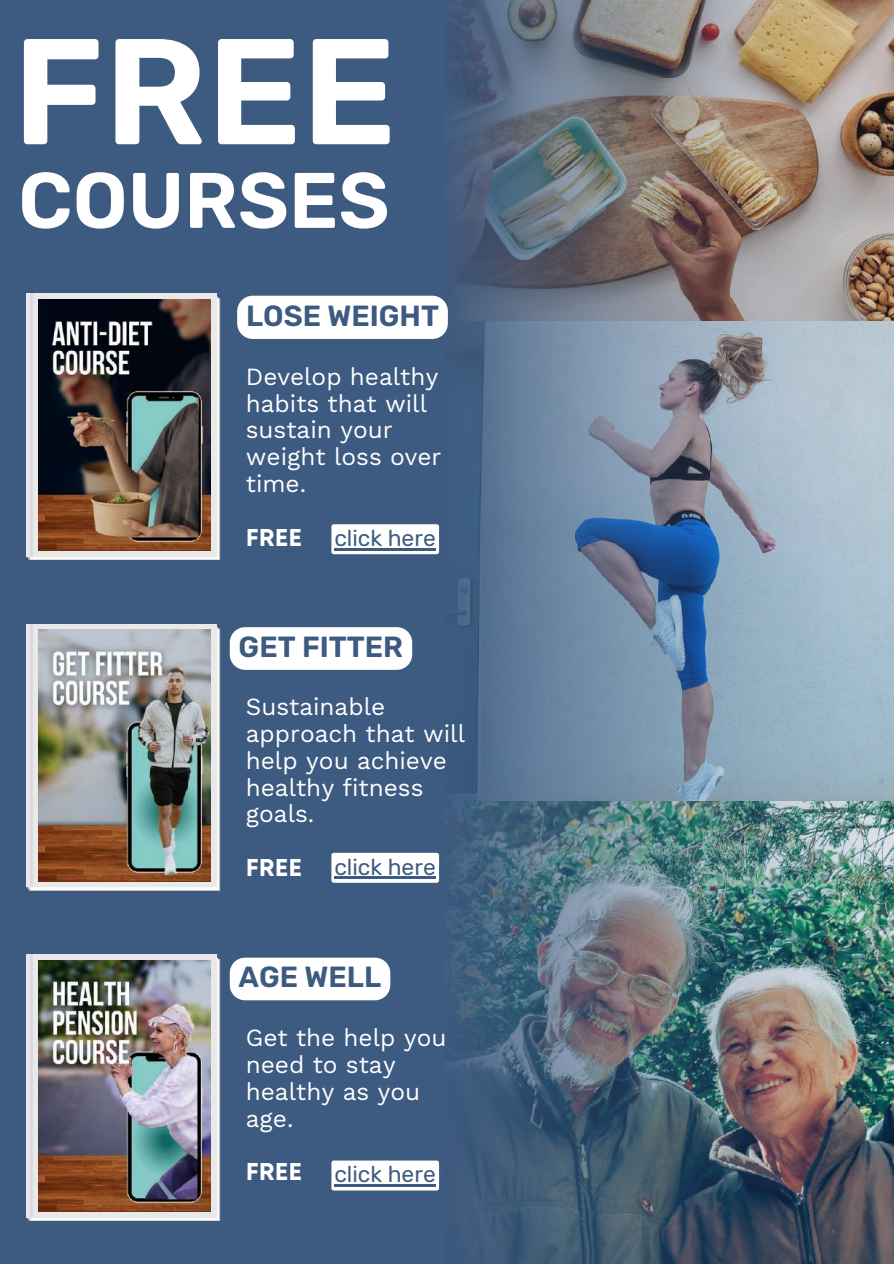
<style>
.page{position:relative;width:894px;height:1264px;background:#fff}
.page>*{position:absolute;margin:0;border:0;box-sizing:border-box;transform-origin:0 0}
.t1{font:600 150.3px "Rubik";color:#fff}
.t2{font:600 78.45px "Rubik";color:#fff}
.t3{font:600 29.1px "Rubik";color:#3d5a80}
.t4{font:24.3px/26.8px "Work Sans";color:#fff}
.t5{font:700 24.3px "Mont";color:#fff}
.t6{font:22.8px "Rubik";color:#3d5a80}
</style>
<div class="page">
<div style="left:0;top:0;width:893px;height:1263px;background:#3d5a80"></div>
<img style="left:435px;top:0;width:458px;height:1263px">
<svg style="left:28px;top:296px;width:191px;height:263px"></svg>
<div style="left:26px;top:293px;width:191px;height:263px;background:#e9e9e9"></div>
<img style="left:39px;top:299px;width:172px;height:251px">
<hr style="left:30px;top:293px;width:3px;height:263px;background:#dbdbdb">
<svg style="left:28px;top:626px;width:191px;height:264px"></svg>
<div style="left:26px;top:624px;width:191px;height:262px;background:#e9e9e9"></div>
<img style="left:39px;top:629px;width:172px;height:252px">
<hr style="left:30px;top:624px;width:3px;height:262px;background:#dbdbdb">
<svg style="left:28px;top:957px;width:191px;height:263px"></svg>
<div style="left:26px;top:954px;width:191px;height:263px;background:#e9e9e9"></div>
<img style="left:39px;top:960px;width:172px;height:251px">
<hr style="left:30px;top:954px;width:3px;height:263px;background:#dbdbdb">
<div style="left:237px;top:296px;width:210px;height:43px;background:#fff;border-radius:16px"></div>
<svg style="left:230px;top:627px;width:182px;height:43px;background:#f8f9fa"></svg>
<div style="left:230px;top:957px;width:160px;height:43px;background:#fff"></div>
<div style="left:331px;top:1160px;width:108px;height:30px;background:#fff;border-radius:2px"></div>
<hr style="left:334px;top:1184px;width:101px;height:2px;background:#3d5a80">
<div style="left:331px;top:852px;width:108px;height:30px;background:#fff;border-radius:2px"></div>
<hr style="left:334px;top:876px;width:101px;height:3px;background:#3d5a80">
<div style="left:331px;top:524px;width:108px;height:30px;background:#fff;border-radius:2px"></div>
<hr style="left:334px;top:548px;width:101px;height:2px;background:#3d5a80">
<h1 class="t1" style="left:13px;top:4px;width:385px">FREE</h1>
<h2 class="t2" style="left:18px;top:154px;width:373px">COURSES</h2>
<p class="t3" style="left:246px;top:299px;width:194px">LOSE WEIGHT</p>
<p class="t4" style="left:246px;top:363px;width:197px">Develop healthy habits that will sustain your weight loss over time.</p>
<p class="t5" style="left:246px;top:528px;width:58px">FREE</p>
<p class="t6" style="left:334px;top:524px;width:103px">click here</p>
<p class="t3" style="left:238px;top:629px;width:166px">GET FITTER</p>
<p class="t4" style="left:246px;top:693px;width:221px">Sustainable approach that will help you achieve healthy fitness goals.</p>
<p class="t5" style="left:246px;top:858px;width:58px">FREE</p>
<p class="t6" style="left:334px;top:853px;width:103px">click here</p>
<p class="t3" style="left:238px;top:960px;width:144px">AGE WELL</p>
<p class="t4" style="left:246px;top:1024px;width:202px">Get the help you need to stay healthy as you age.</p>
<p class="t5" style="left:246px;top:1162px;width:58px">FREE</p>
<p class="t6" style="left:334px;top:1160px;width:103px">click here</p>
</div>
